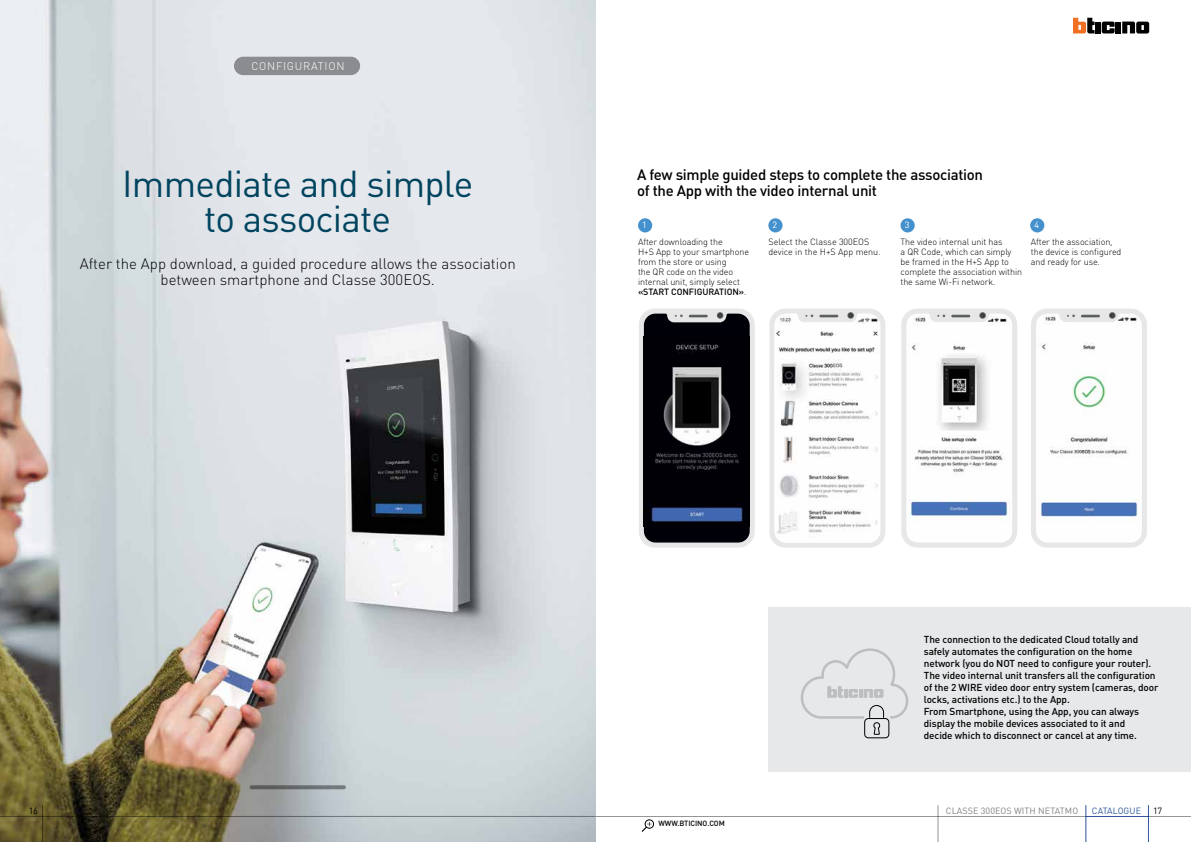
<style>
.page{position:relative;width:1191px;height:842px;background:#fff}
.page>*{position:absolute;margin:0;border:0;box-sizing:border-box;transform-origin:0 0}
.t1{font:37px/35px "DIN Pro";letter-spacing:-.02em;color:#00445f;text-align:center}
.t2{font:300 15px/16px "DIN Pro";color:#000;text-align:center}
.t3{font:500 15px/16px "DIN Pro";letter-spacing:-.02em;color:#000}
.t4{font:300 11px "DIN Pro";letter-spacing:.07em;color:#fff}
.t5{font:500 10px/12px "DIN Pro";letter-spacing:-.01em;color:#000}
.t6{font:300 9px/10px "DIN Pro";letter-spacing:-.01em;color:#000}
.t7{font:9px "DIN Pro";letter-spacing:.01em;color:#808285}
.t8{font:9px "DIN Pro";color:#2f5699}
.t9{font:9px "DIN Pro";color:#000}
.t10{font:9px "DIN Pro";color:#fff}
.t11{font:500 7.5px "DIN Pro";letter-spacing:-.01em;color:#000}
.s1{font-weight:500}
</style>
<div class="page">
<hr style="left:937px;top:805px;width:1px;height:37px;background:#939598">
<div style="left:644px;top:819px;width:10px;height:10px;border:1px solid #000;border-radius:50%"></div>
<svg style="left:641px;top:822px;width:10px;height:10px"></svg>
<hr style="left:1085px;top:805px;width:1px;height:37px;background:#2f5699">
<hr style="left:1148px;top:805px;width:1px;height:37px;background:#2f5699">
<hr style="left:1085px;top:816px;width:63px;height:1px;background:#2f5699">
<hr style="left:1148px;top:816px;width:43px;height:1px;background:#939598">
<hr style="left:595px;top:816px;width:490px;height:1px;background:#939598">
<img style="left:0;top:0;width:595px;height:842px">
<div style="left:768px;top:608px;width:423px;height:164px;background:#e6e8e9"></div>
<div style="left:1031px;top:308px;width:116px;height:240px;background:#e7e7e7;border-radius:16px"></div>
<svg style="left:1036px;top:313px;width:105px;height:229px"></svg>
<img style="left:1037px;top:314px;width:103px;height:227px">
<div style="left:901px;top:308px;width:116px;height:240px;background:#e7e7e7;border-radius:16px"></div>
<svg style="left:906px;top:313px;width:106px;height:229px"></svg>
<img style="left:907px;top:315px;width:104px;height:226px">
<div style="left:769px;top:308px;width:116px;height:240px;background:#e7e7e7;border-radius:16px"></div>
<img style="left:774px;top:314px;width:106px;height:228px">
<svg style="left:639px;top:308px;width:115px;height:240px;background:#c8c8c9"></svg>
<svg style="left:644px;top:313px;width:105px;height:229px;background:#212228"></svg>
<img style="left:644px;top:337px;width:105px;height:190px">
<div style="left:1095px;top:22px;width:5px;height:11px;background:#000"></div>
<div style="left:1115px;top:22px;width:6px;height:11px;background:#000"></div>
<svg style="left:1073px;top:18px;width:21px;height:15px"></svg>
<svg style="left:1101px;top:21px;width:13px;height:12px"></svg>
<svg style="left:1122px;top:22px;width:27px;height:12px"></svg>
<svg style="left:251px;top:785px;width:93px;height:4px"></svg>
<div style="left:234px;top:57px;width:126px;height:18px;background:#8a8c8f;border-radius:9px"></div>
<div style="left:900px;top:218px;width:14px;height:14px;background:#4491ce;border-radius:50%"></div>
<div style="left:1030px;top:218px;width:14px;height:14px;background:#4491ce;border-radius:50%"></div>
<div style="left:638px;top:218px;width:14px;height:14px;background:#4491ce;border-radius:50%"></div>
<div style="left:768px;top:218px;width:14px;height:14px;background:#4491ce;border-radius:50%"></div>
<svg style="left:800px;top:648px;width:109px;height:87px"></svg>
<div style="left:864px;top:718px;width:25px;height:20px;border:1px solid #000;border-radius:4px"></div>
<hr style="left:0;top:816px;width:595px;height:1px;background:#939598">
<hr style="left:42px;top:805px;width:1px;height:37px;background:#939598">
<p class="t4" style="left:251px;top:59px;width:95px">CONFIGURATION</p>
<h1 class="t1" style="left:122px;top:162px;width:353px">Immediate and simple to associate</h1>
<h2 class="t2" style="left:80px;top:255px;width:437px">After the App download, a guided procedure allows the association between smartphone and Classe 300EOS.</h2>
<h2 class="t3" style="left:637px;top:166px;width:347px">A few simple guided steps to complete the association of the App with the video internal unit</h2>
<p class="t10" style="left:642px;top:218px;width:6px">1</p>
<p class="t10" style="left:772px;top:218px;width:6px">2</p>
<p class="t10" style="left:904px;top:218px;width:6px">3</p>
<p class="t10" style="left:1034px;top:218px;width:6px">4</p>
<p class="t6" style="left:638px;top:236px;width:113px">After downloading the<br>H+S App to your smartphone from the store or using<br>the QR code on the video internal unit, simply select <span class="s1">«START CONFIGURATION»</span>.</p>
<p class="t6" style="left:768px;top:236px;width:114px">Select the Classe 300EOS device in the H+S App menu.</p>
<p class="t6" style="left:900px;top:236px;width:123px">The video internal unit has<br>a QR Code, which can simply be framed in the H+S App to complete the association within the same Wi-Fi network.</p>
<p class="t6" style="left:1031px;top:236px;width:92px">After the association, the device is configured and ready for use.</p>
<p class="t9" style="left:29px;top:804px;width:11px">16</p>
<p class="t11" style="left:658px;top:818px;width:68px">WWW.BTICINO.COM</p>
<p class="t5" style="left:924px;top:633px;width:236px">The connection to the dedicated Cloud totally and safely automates the configuration on the home network (you do NOT need to configure your router).<br>The video internal unit transfers all the configuration of the 2 WIRE video door entry system (cameras, door locks, activations etc.) to the App.<br>From Smartphone, using the App, you can always display the mobile devices associated to it and<br>decide which to disconnect or cancel at any time.</p>
<p class="t7" style="left:946px;top:804px;width:134px">CLASSE 300EOS WITH NETATMO</p>
<p class="t9" style="left:1153px;top:804px;width:11px">17</p>
<p class="t8" style="left:1092px;top:804px;width:51px">CATALOGUE</p>
</div>
